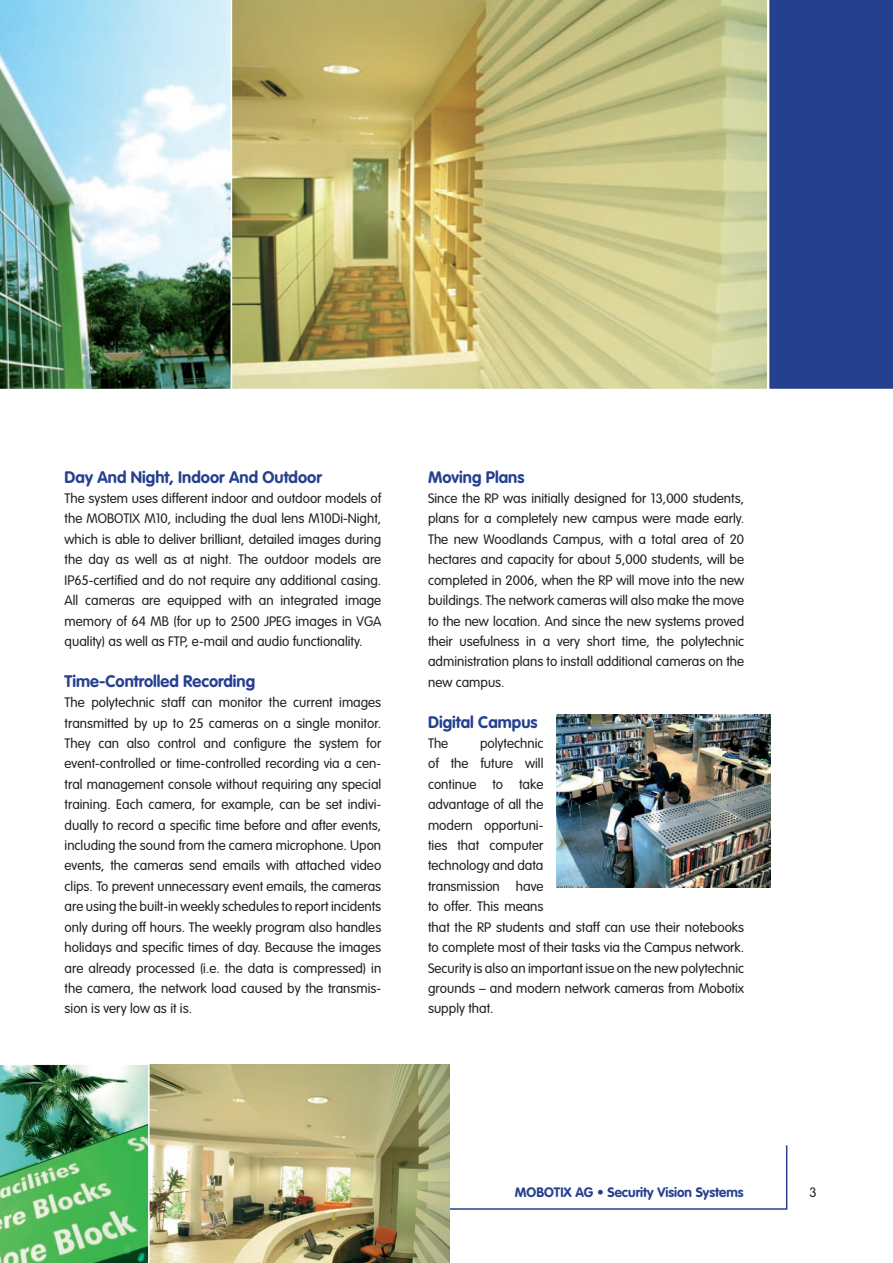
<style>
.page{position:relative;width:893px;height:1263px;background:#fff}
.page>*{position:absolute;margin:0;border:0;box-sizing:border-box;transform-origin:0 0}
.zwischenüberschrift{font:700 16.5px "VAG Rounded";color:#25408f}
.text{font:300 13.5px/20.4px "VAG Rounded";color:#231f20;text-align:justify}
.t1{font:700 13.5px "VAG Rounded";color:#25408f}
</style>
<div class="page">
<svg style="left:450px;top:1145px;width:338px;height:65px"></svg>
<div style="left:769px;top:0;width:124px;height:389px;background:#25408f"></div>
<svg style="left:232px;top:0;width:535px;height:389px"></svg>
<img style="left:0;top:0;width:231px;height:389px">
<img style="left:556px;top:714px;width:215px;height:173px">
<img style="left:150px;top:1064px;width:300px;height:199px">
<img style="left:0;top:1064px;width:150px;height:199px">
<p class="zwischenüberschrift" style="left:65px;top:467px;width:259px">Day And Night, Indoor And Outdoor</p>
<p class="text" style="left:65px;top:488px;width:318px">The system uses different indoor and outdoor models of the MOBOTIX M10, including the dual lens M10Di-Night, which is able to deliver brilliant, detailed images during the day as well as at night. The outdoor models are IP65-certified and do not require any additional casing.<br>All cameras are equipped with an integrated image memory of 64 MB (for up to 2500 JPEG images in VGA quality) as well as FTP, e-mail and audio functionality.</p>
<p class="zwischenüberschrift" style="left:65px;top:671px;width:192px">Time-Controlled Recording</p>
<p class="text" style="left:65px;top:692px;width:318px">The polytechnic staff can monitor the current images transmitted by up to 25 cameras on a single monitor.<br>They can also control and configure the system for event-controlled or time-controlled recording via a cen&shy;tral management console without requiring any special training. Each camera, for example, can be set indivi&shy;dually to record a specific time before and after events, including the sound from the camera microphone. Upon events, the cameras send emails with attached video clips. To prevent unnecessary event emails, the cameras are using the built-in weekly schedules to report incidents only during off hours. The weekly program also handles holidays and specific times of day. Because the images are already processed (i.e. the data is compressed) in the camera, the network load caused by the transmis&shy;sion is very low as it is.</p>
<p class="zwischenüberschrift" style="left:428px;top:467px;width:98px">Moving Plans</p>
<p class="text" style="left:428px;top:488px;width:318px">Since the RP was initially designed for 13,000 students, plans for a completely new campus were made early.<br>The new Woodlands Campus, with a total area of 20 hectares and capacity for about 5,000 students, will be completed in 2006, when the RP will move into the new buildings. The network cameras will also make the move to the new location. And since the new systems proved their usefulness in a very short time, the polytechnic administration plans to install additional cameras on the new campus.</p>
<p class="zwischenüberschrift" style="left:428px;top:712px;width:111px">Digital Campus</p>
<p class="text" style="left:428px;top:733px;width:22px">The</p>
<p class="text" style="left:428px;top:733px;width:318px;text-align:left;text-indent:52px">polytechnic<br>of the future will<br>continue to take<br>advantage of all the<br>modern opportuni-<br>ties that computer<br>technology and data<br>transmission have<br>to offer. This means<br>that the RP students and staff can use their notebooks to complete most of their tasks via the Campus network.<br>Security is also an important issue on the new polytechnic grounds – and modern network cameras from Mobotix supply that.</p>
<p class="t1" style="left:515px;top:1184px;width:230px">MOBOTIX AG • Security Vision Systems</p>
<p class="text" style="left:809px;top:1182px;width:9px">3</p>
</div>
